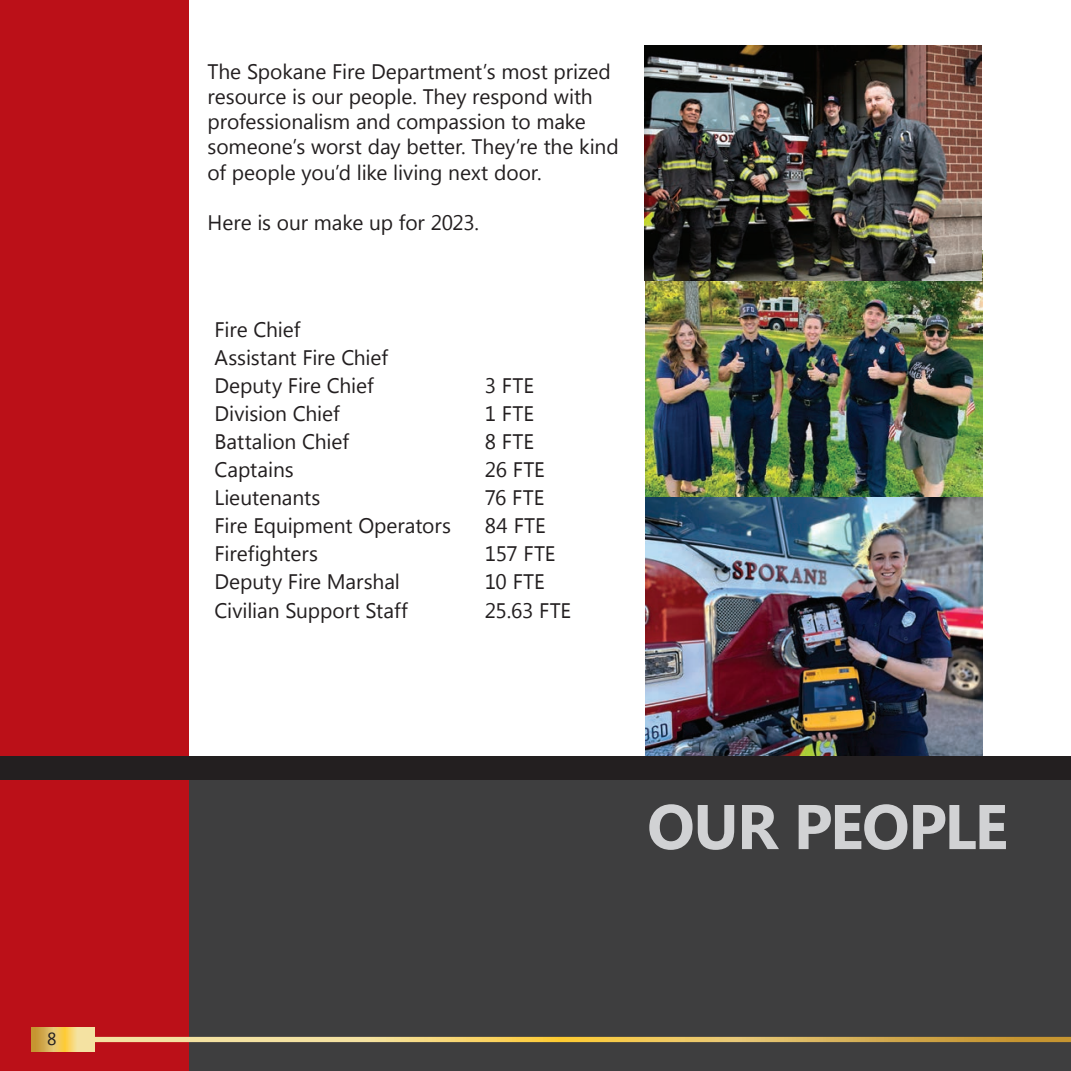
<style>
.page{position:relative;width:1071px;height:1071px;background:#fff}
.page>*{position:absolute;margin:0;border:0;box-sizing:border-box;transform-origin:0 0}
.t1{font:700 63px "Myanmar Text";letter-spacing:-.03em;color:#d1d2d4}
.t2{font:21px/25.2px "Myanmar Text";letter-spacing:-.005em;color:#231f20}
.t3{font:17.5px "Myanmar Text";color:#231f20}
</style>
<div class="page">
<div style="left:189px;top:780px;width:882px;height:291px;background:#3e3e3f"></div>
<div style="left:0;top:0;width:189px;height:1071px;background:#bb1018"></div>
<svg style="left:32px;top:1028px;width:62px;height:23px"></svg>
<svg style="left:94px;top:1037px;width:977px;height:5px;background:#e9c76d"></svg>
<div style="left:0;top:756px;width:1071px;height:24px;background:#231f20"></div>
<img style="left:646px;top:251px;width:337px;height:247px">
<img style="left:644px;top:45px;width:337px;height:236px">
<img style="left:646px;top:498px;width:337px;height:258px">
<p class="t3" style="left:47px;top:1029px;width:11px">8</p>
<p class="t2" style="left:208px;top:59px;width:413px">The Spokane Fire Department’s most prized resource is our people. They respond with professionalism and compassion to make someone’s worst day better. They’re the kind of people you’d like living next door.</p>
<p class="t2" style="left:208px;top:210px;width:273px">Here is our make up for 2023.</p>
<p class="t2" style="left:215px;top:315px;width:175px;line-height:28.2px">Fire Chief<br>Assistant Fire Chief<br>Deputy Fire Chief</p>
<p class="t2" style="left:485px;top:373px;width:51px">3 FTE</p>
<p class="t2" style="left:215px;top:401px;width:127px">Division Chief</p>
<p class="t2" style="left:485px;top:401px;width:51px">1 FTE</p>
<p class="t2" style="left:215px;top:429px;width:136px">Battalion Chief</p>
<p class="t2" style="left:485px;top:429px;width:51px">8 FTE</p>
<p class="t2" style="left:215px;top:457px;width:81px">Captains</p>
<p class="t2" style="left:485px;top:457px;width:61px">26 FTE</p>
<p class="t2" style="left:215px;top:485px;width:107px">Lieutenants</p>
<p class="t2" style="left:485px;top:485px;width:61px">76 FTE</p>
<p class="t2" style="left:215px;top:513px;width:238px">Fire Equipment Operators</p>
<p class="t2" style="left:485px;top:513px;width:62px">84 FTE</p>
<p class="t2" style="left:215px;top:542px;width:105px">Firefighters</p>
<p class="t2" style="left:485px;top:542px;width:72px">157 FTE</p>
<p class="t2" style="left:215px;top:570px;width:187px">Deputy Fire Marshal</p>
<p class="t2" style="left:485px;top:570px;width:61px">10 FTE</p>
<p class="t2" style="left:215px;top:598px;width:195px">Civilian Support Staff</p>
<p class="t2" style="left:485px;top:598px;width:88px">25.63 FTE</p>
<h1 class="t1" style="left:647px;top:791px;width:362px">OUR PEOPLE</h1>
</div>
